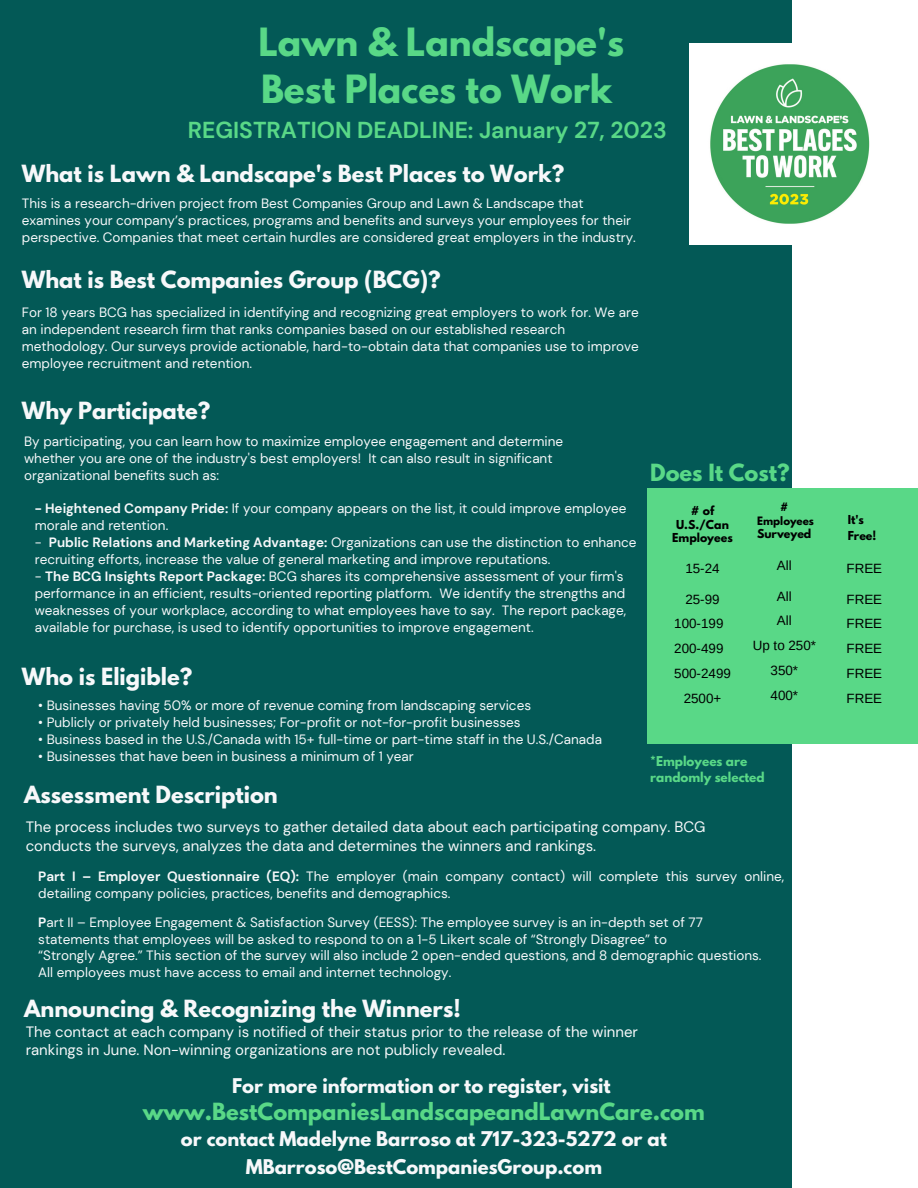
<style>
.page{position:relative;width:918px;height:1188px;background:#035956}
.page>*{position:absolute;margin:0;border:0;box-sizing:border-box;transform-origin:0 0}
.t1{font:700 34.5px/47.2px "League Spartan";color:#59d887}
.t2{font:700 23.1px "DM Sans";color:#59d887}
.t3{font:700 21px "League Spartan";color:#f7f8fa}
.t4{font:700 21px "League Spartan";color:#59d887}
.t5{font:700 18px/28.2px "League Spartan";color:#f7f8fa;text-align:center}
.t6{font:15px/18px "DM Sans";color:#f7f8fa}
.t7{font:13.5px/16.8px "DM Sans";color:#f7f8fa}
.t8{font:13.35px/24.8px "Arimo";color:#000;text-align:center}
.t9{font:700 12px/16px "League Spartan";color:#59d887}
.t10{font:700 10.95px/13.5px "League Spartan";color:#000;text-align:center}
.t11{font:700 10.2px/14.7px "League Spartan";color:#000;text-align:center}
.s1{font-weight:700}
</style>
<div class="page">
<div style="left:792px;top:0;width:126px;height:1188px;background:#fff"></div>
<div style="left:648px;top:488px;width:270px;height:255px;background:#59d887"></div>
<img style="left:689px;top:44px;width:181px;height:200px">
<h1 class="t1" style="left:259px;top:23px;width:367px">Lawn &amp; Landscape's<br>Best Places to Work</h1>
<h2 class="t2" style="left:188px;top:115px;width:481px">REGISTRATION DEADLINE: January 27, 2023</h2>
<h3 class="t3" style="left:22px;top:163px;width:544px">What is Lawn &amp; Landscape's Best Places to Work?</h3>
<p class="t7" style="left:22px;top:195px;width:616px">This is a research-driven project from Best Companies Group and Lawn &amp; Landscape that examines your company’s practices, programs and benefits and surveys your employees for their perspective. Companies that meet certain hurdles are considered great employers in the industry.</p>
<h3 class="t3" style="left:22px;top:269px;width:420px">What is Best Companies Group (BCG)?</h3>
<p class="t7" style="left:22px;top:304px;width:619px">For 18 years BCG has specialized in identifying and recognizing great employers to work for. We are an independent research firm that ranks companies based on our established research methodology. Our surveys provide actionable, hard-to-obtain data that companies use to improve employee recruitment and retention.</p>
<h3 class="t3" style="left:22px;top:400px;width:190px">Why Participate?</h3>
<p class="t7" style="left:24px;top:433px;width:540px">By participating, you can learn how to maximize employee engagement and determine whether you are one of the industry's best employers! It can also result in significant organizational benefits such as:</p>
<p class="t7" style="left:35px;top:500px;width:593px"><span class="s1">- Heightened Company Pride:</span> If your company appears on the list, it could improve employee morale and retention.</p>
<p class="t7" style="left:35px;top:534px;width:603px">- <span class="s1">Public Relations and Marketing Advantage:</span> Organizations can use the distinction to enhance recruiting efforts, increase the value of general marketing and improve reputations.</p>
<p class="t7" style="left:35px;top:568px;width:593px">- <span class="s1">The BCG Insights Report Package:</span> BCG shares its comprehensive assessment of your firm's performance in an efficient, results-oriented reporting platform. We identify the strengths and weaknesses of your workplace, according to what employees have to say. The report package, available for purchase, is used to identify opportunities to improve engagement.</p>
<h3 class="t3" style="left:22px;top:666px;width:172px">Who is Eligible?</h3>
<p class="t7" style="left:38px;top:697px;width:494px">• Businesses having 50% or more of revenue coming from landscaping services</p>
<p class="t7" style="left:38px;top:714px;width:484px">• Publicly or privately held businesses; For-profit or not-for-profit businesses</p>
<p class="t7" style="left:38px;top:731px;width:565px">• Business based in the U.S./Canada with 15+ full-time or part-time staff in the U.S./Canada</p>
<p class="t7" style="left:38px;top:748px;width:377px">• Businesses that have been in business a minimum of 1 year</p>
<h3 class="t3" style="left:24px;top:784px;width:255px">Assessment Description</h3>
<h3 class="t4" style="left:650px;top:462px;width:141px">Does It Cost?</h3>
<p class="t10" style="left:672px;top:505px;width:62px"># of<br>U.S./Can<br>Employees</p>
<p class="t8" style="left:685px;top:556px;width:36px">15-24</p>
<p class="t8" style="left:674px;top:587px;width:58px">25-99<br>100-199<br>200-499<br>500-2499<br>2500+</p>
<p class="t11" style="left:757px;top:500px;width:58px">#<br>Employees</p>
<p class="t10" style="left:757px;top:529px;width:56px">Surveyed</p>
<p class="t8" style="left:777px;top:553px;width:16px">All</p>
<p class="t8" style="left:753px;top:584px;width:65px">All<br>All<br>Up to 250*<br>350*<br>400*</p>
<p class="t9" style="left:650px;top:755px;width:116px">*Employees are randomly selected</p>
<p class="t6" style="left:26px;top:817px;width:681px;line-height:19.2px">The process includes two surveys to gather detailed data about each participating company. BCG conducts the surveys, analyzes the data and determines the winners and rankings.</p>
<p class="t7" style="left:38px;top:868px;width:748px"><span class="s1">Part I – Employer Questionnaire (EQ):</span> The employer (main company contact) will complete this survey online, detailing company policies, practices, benefits and demographics.</p>
<p class="t7" style="left:38px;top:914px;width:725px"><span class="s1">P</span>art II – Employee Engagement &amp; Satisfaction Survey (EESS): The employee survey is an in-depth set of 77 statements that employees will be asked to respond to on a 1-5 Likert scale of “Strongly Disagree” to<br>“Strongly Agree.” This section of the survey will also include 2 open-ended questions, and 8 demographic questions.<br>All employees must have access to email and internet technology.</p>
<h3 class="t3" style="left:24px;top:998px;width:438px">Announcing &amp; Recognizing the Winners!</h3>
<p class="t6" style="left:26px;top:1023px;width:614px">The contact at each company is notified of their status prior to the release of the winner rankings in June. Non-winning organizations are not publicly revealed.</p>
<h3 class="t5" style="left:232px;top:1074px;width:380px">For more information or to register, visit</h3>
<h3 class="t4" style="left:143px;top:1101px;width:563px">www.BestCompaniesLandscapeandLawnCare.com</h3>
<h3 class="t5" style="left:181px;top:1127px;width:487px">or contact Madelyne Barroso at 717-323-5272 or at<br>MBarroso@BestCompaniesGroup.com</h3>
<p class="t10" style="left:848px;top:513px;width:30px;line-height:15.8px;text-align:left">It's<br>Free!</p>
<p class="t8" style="left:847px;top:556px;width:37px">FREE</p>
<p class="t8" style="left:847px;top:587px;width:37px;text-align:justify">FREE FREE FREE FREE FREE</p>
</div>
